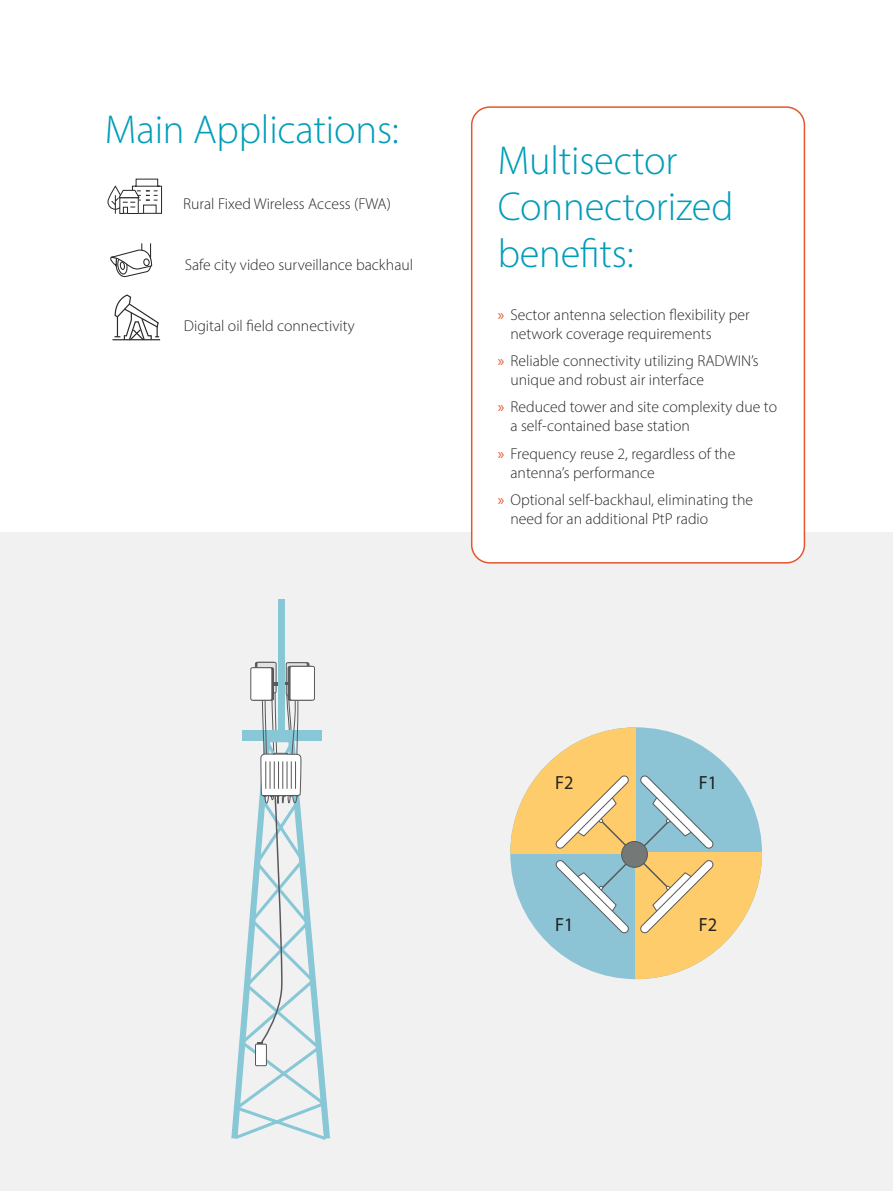
<style>
.page{position:relative;width:893px;height:1191px;background:#fff}
.page>*{position:absolute;margin:0;border:0;box-sizing:border-box;transform-origin:0 0}
.t1{font:300 40.5px/46.5px "Myriad Pro";letter-spacing:-.005em;color:#009db9}
.t2{font:19.05px "Myriad Pro";color:#292829;scale:.96 1}
.t3{font:300 15.75px/18.9px "Myriad Pro";color:#292829}
.s1{font-weight:400;color:#e4562e}
</style>
<div class="page">
<div style="left:0;top:533px;width:893px;height:658px;background:#f1f1f2"></div>
<div style="left:255px;top:662px;width:20px;height:31px;border:1px solid #59595c"></div>
<div style="left:257px;top:662px;width:19px;height:31px;background:#e3e3e3"></div>
<div style="left:257px;top:662px;width:19px;height:31px;border:1px solid #59595c"></div>
<div style="left:287px;top:662px;width:22px;height:33px;border:1px solid #59595c;border-radius:2px"></div>
<svg style="left:286px;top:662px;width:21px;height:33px"></svg>
<div style="left:286px;top:662px;width:22px;height:33px;border:1px solid #59595c;border-radius:2px"></div>
<hr style="left:265px;top:682px;width:13px;height:4px;background:#59595c">
<div style="left:278px;top:599px;width:7px;height:140px;background:#87c7d6"></div>
<div style="left:288px;top:666px;width:25px;height:34px;border:1px solid #59595c;border-radius:2px"></div>
<div style="left:252px;top:667px;width:22px;height:33px;border:1px solid #59595c;border-radius:2px"></div>
<div style="left:290px;top:666px;width:24px;height:34px;background:#fff;border-radius:2px"></div>
<div style="left:290px;top:666px;width:25px;height:34px;border:1px solid #59595c;border-radius:2px"></div>
<div style="left:251px;top:667px;width:21px;height:33px;background:#fff;border-radius:2px"></div>
<div style="left:250px;top:667px;width:22px;height:33px;border:1px solid #59595c;border-radius:2px"></div>
<div style="left:510px;top:727px;width:252px;height:252px;background:#8cc4d5;border-radius:50%"></div>
<svg style="left:636px;top:852px;width:126px;height:127px;fill:#ffcc6c"></svg>
<svg style="left:510px;top:727px;width:125px;height:126px;fill:#ffcc6c"></svg>
<svg style="left:555px;top:774px;width:159px;height:160px"></svg>
<div style="left:472px;top:107px;width:332px;height:456px;background:#fff;border-radius:18px"></div>
<div style="left:471px;top:106px;width:334px;height:457px;border:2px solid #e4562e;border-radius:18px"></div>
<div style="left:107px;top:186px;width:16px;height:24px;border:1px solid #292829;border-radius:7px"></div>
<svg style="left:110px;top:178px;width:53px;height:36px"></svg>
<svg style="left:110px;top:243px;width:43px;height:35px"></svg>
<hr style="left:112px;top:339px;width:48px;height:1px;background:#292829">
<svg style="left:114px;top:294px;width:45px;height:47px"></svg>
<svg style="left:231px;top:691px;width:99px;height:449px"></svg>
<h1 class="t1" style="left:105px;top:106px;width:296px">Main Applications:</h1>
<p class="t3" style="left:183px;top:194px;width:209px">Rural Fixed Wireless Access (FWA)</p>
<p class="t3" style="left:185px;top:255px;width:230px">Safe city video surveillance backhaul</p>
<p class="t3" style="left:184px;top:316px;width:172px">Digital oil field connectivity</p>
<h1 class="t1" style="left:498px;top:137px;width:237px">Multisector<br>Connectorized benefits:</h1>
<p class="t3" style="left:510px;top:305px;width:241px;text-indent:-13px"><span class="s1">»</span> Sector antenna selection flexibility per network coverage requirements</p>
<p class="t3" style="left:510px;top:351px;width:250px;text-indent:-13px"><span class="s1">»</span> Reliable connectivity utilizing RADWIN’s unique and robust air interface</p>
<p class="t3" style="left:510px;top:397px;width:268px;text-indent:-13px"><span class="s1">»</span> Reduced tower and site complexity due to a self-contained base station</p>
<p class="t3" style="left:510px;top:444px;width:226px;text-indent:-13px"><span class="s1">»</span> Frequency reuse 2, regardless of the antenna’s performance</p>
<p class="t3" style="left:510px;top:490px;width:244px;text-indent:-13px"><span class="s1">»</span> Optional self-backhaul, eliminating the need for an additional PtP radio</p>
<p class="t2" style="left:555px;top:771px;width:21px">F2</p>
<p class="t2" style="left:699px;top:771px;width:21px">F1</p>
<p class="t2" style="left:555px;top:913px;width:21px">F1</p>
<p class="t2" style="left:699px;top:913px;width:21px">F2</p>
</div>
